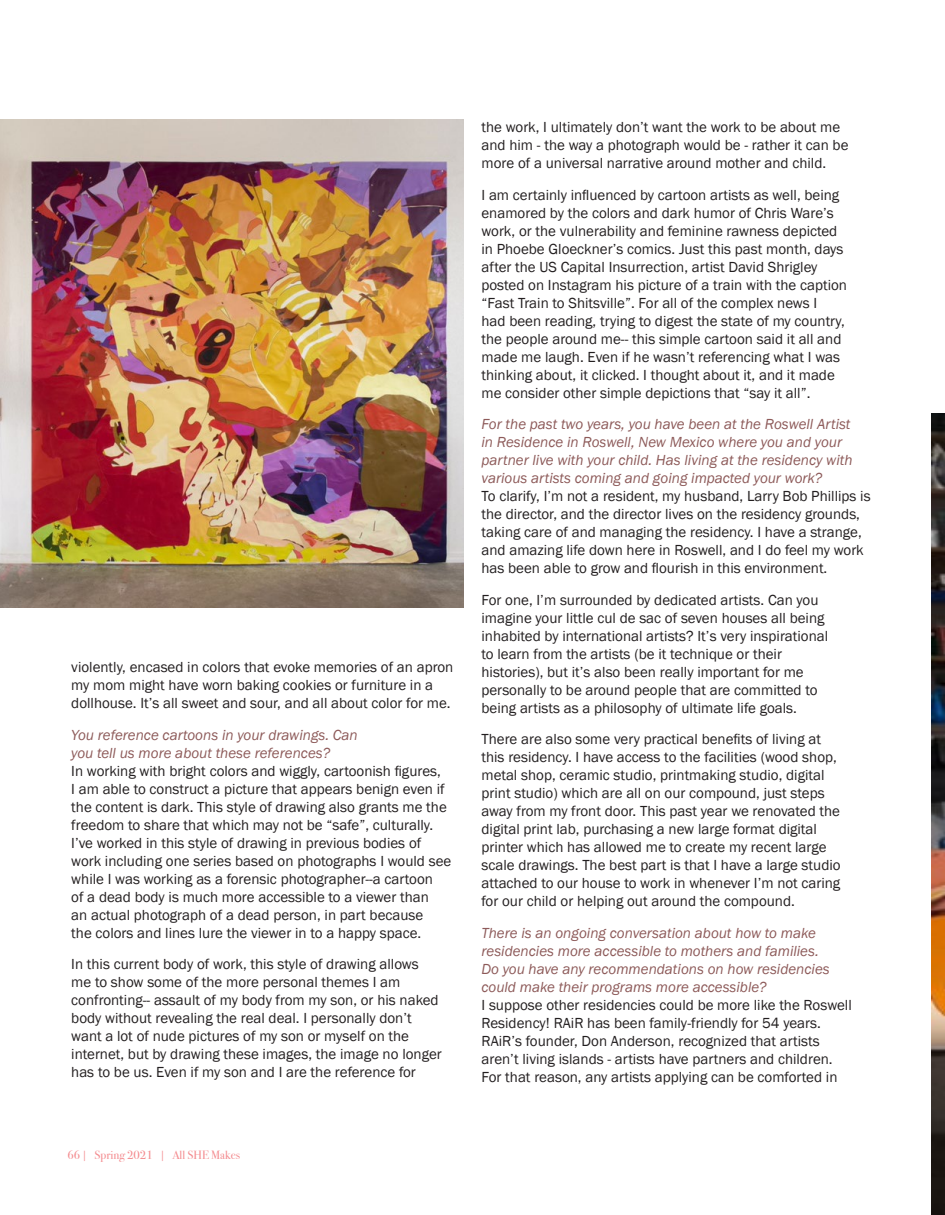
<style>
.page{position:relative;width:945px;height:1215px;background:#fff}
.page>*{position:absolute;margin:0;border:0;box-sizing:border-box;transform-origin:0 0}
.t1{font:15px/18px "Franklin Gothic";color:#231f20}
.t2{font:italic 15px/18px "Franklin Gothic";color:#8d5a59}
.t3{font:12px "Bodoni Svty Two ITCTT";color:#f48c90}
</style>
<div class="page">
<img style="left:0;top:119px;width:464px;height:489px">
<img style="left:932px;top:413px;width:13px;height:802px">
<p class="t1" style="left:71px;top:658px;width:384px">violently, encased in colors that evoke memories of an apron my mom might have worn baking cookies or furniture in a dollhouse. It’s all sweet and sour, and all about color for me.</p>
<p class="t2" style="left:71px;top:726px;width:288px">You reference cartoons in your drawings. Can you tell us more about these references?</p>
<p class="t1" style="left:71px;top:762px;width:382px">In working with bright colors and wiggly, cartoonish figures,<br>I am able to construct a picture that appears benign even if the content is dark. This style of drawing also grants me the freedom to share that which may not be “safe”, culturally.<br>I’ve worked in this style of drawing in previous bodies of work including one series based on photographs I would see while I was working as a forensic photographer--a cartoon<br>of a dead body is much more accessible to a viewer than<br>an actual photograph of a dead person, in part because<br>the colors and lines lure the viewer in to a happy space.</p>
<p class="t1" style="left:71px;top:955px;width:372px">In this current body of work, this style of drawing allows me to show some of the more personal themes I am confronting-- assault of my body from my son, or his naked body without revealing the real deal. I personally don’t want a lot of nude pictures of my son or myself on the internet, but by drawing these images, the image no longer has to be us. Even if my son and I are the reference for</p>
<p class="t3" style="left:68px;top:1145px;width:174px">66| Spring 2021 | All SHE Makes</p>
<p class="t1" style="left:482px;top:118px;width:369px">the work, I ultimately don’t want the work to be about me and him - the way a photograph would be - rather it can be more of a universal narrative around mother and child.</p>
<p class="t1" style="left:482px;top:186px;width:367px">I am certainly influenced by cartoon artists as well, being enamored by the colors and dark humor of Chris Ware’s work, or the vulnerability and feminine rawness depicted in Phoebe Gloeckner’s comics. Just this past month, days after the US Capital Insurrection, artist David Shrigley posted on Instagram his picture of a train with the caption “Fast Train to Shitsville”. For all of the complex news I<br>had been reading, trying to digest the state of my country, the people around me-- this simple cartoon said it all and made me laugh. Even if he wasn’t referencing what I was thinking about, it clicked. I thought about it, and it made me consider other simple depictions that “say it all”.</p>
<p class="t2" style="left:482px;top:415px;width:373px">For the past two years, you have been at the Roswell Artist in Residence in Roswell, New Mexico where you and your partner live with your child. Has living at the residency with various artists coming and going impacted your work?</p>
<p class="t1" style="left:482px;top:487px;width:391px">To clarify, I’m not a resident, my husband, Larry Bob Phillips is the director, and the director lives on the residency grounds, taking care of and managing the residency. I have a strange, and amazing life down here in Roswell, and I do feel my work has been able to grow and flourish in this environment.</p>
<p class="t1" style="left:482px;top:591px;width:348px">For one, I’m surrounded by dedicated artists. Can you imagine your little cul de sac of seven houses all being inhabited by international artists? It’s very inspirational to learn from the artists (be it technique or their histories), but it’s also been really important for me personally to be around people that are committed to being artists as a philosophy of ultimate life goals.</p>
<p class="t1" style="left:482px;top:730px;width:361px">There are also some very practical benefits of living at this residency. I have access to the facilities (wood shop, metal shop, ceramic studio, printmaking studio, digital print studio) which are all on our compound, just steps away from my front door. This past year we renovated the digital print lab, purchasing a new large format digital printer which has allowed me to create my recent large scale drawings. The best part is that I have a large studio attached to our house to work in whenever I’m not caring for our child or helping out around the compound.</p>
<p class="t2" style="left:482px;top:924px;width:350px">There is an ongoing conversation about how to make residencies more accessible to mothers and families.<br>Do you have any recommendations on how residencies could make their programs more accessible?</p>
<p class="t1" style="left:482px;top:996px;width:372px">I suppose other residencies could be more like the Roswell Residency! RAiR has been family-friendly for 54 years.<br>RAiR’s founder, Don Anderson, recognized that artists aren’t living islands - artists have partners and children.<br>For that reason, any artists applying can be comforted in</p>
</div>
